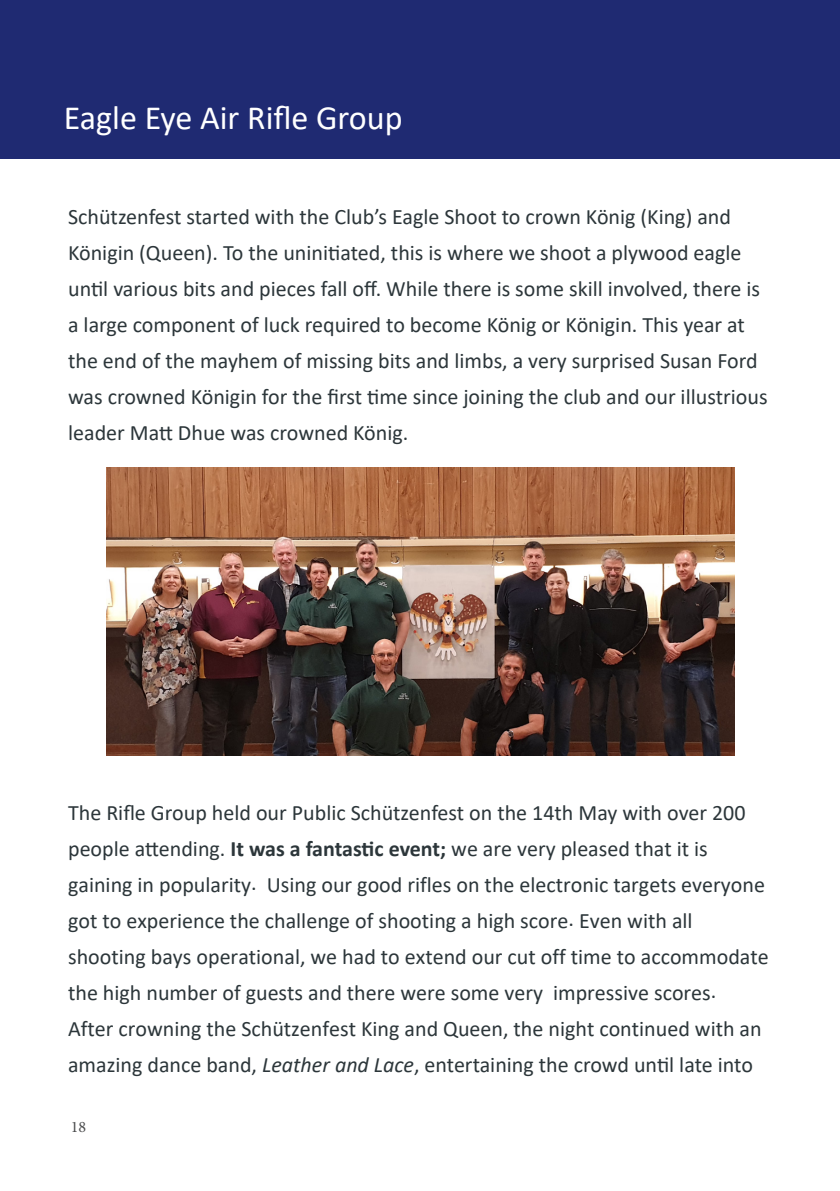
<style>
.page{position:relative;width:840px;height:1191px;background:#fff}
.page>*{position:absolute;margin:0;border:0;box-sizing:border-box;transform-origin:0 0}
.Heading_1{font:34px "Calibri";color:#fff}
.v1standard{font:22px/36px "Calibri";color:#2c363a}
.t1{font:16px "Minion Pro";color:#4b4c4d}
.s1{font-weight:700}
.s2{font-style:italic}
</style>
<div class="page">
<div style="left:0;top:0;width:839px;height:159px;background:#1f2a72"></div>
<img style="left:106px;top:468px;width:628px;height:287px">
<p class="Heading_1" style="left:64px;top:94px;width:340px">Eagle Eye Air Rifle Group</p>
<p class="v1standard" style="left:68px;top:198px;width:700px">Schützenfest started with the Club’s Eagle Shoot to crown König (King) and Königin (Queen). To the uninitiated, this is where we shoot a plywood eagle until various bits and pieces fall off. While there is some skill involved, there is a large component of luck required to become König or Königin. This year at the end of the mayhem of missing bits and limbs, a very surprised Susan Ford was crowned Königin for the first time since joining the club and our illustrious leader Matt Dhue was crowned König.</p>
<p class="v1standard" style="left:68px;top:794px;width:701px">The Rifle Group held our Public Schützenfest on the 14th May with over 200 people attending. <span class="s1">It was a fantastic event;</span> we are very pleased that it is gaining in popularity. Using our good rifles on the electronic targets everyone got to experience the challenge of shooting a high score. Even with all shooting bays operational, we had to extend our cut off time to accommodate the high number of guests and there were some very impressive scores.<br>After crowning the Schützenfest King and Queen, the night continued with an amazing dance band, <span class="s2">Leather and Lace</span>, entertaining the crowd until late into</p>
<p class="t1" style="left:71px;top:1115px;width:17px">18</p>
</div>
